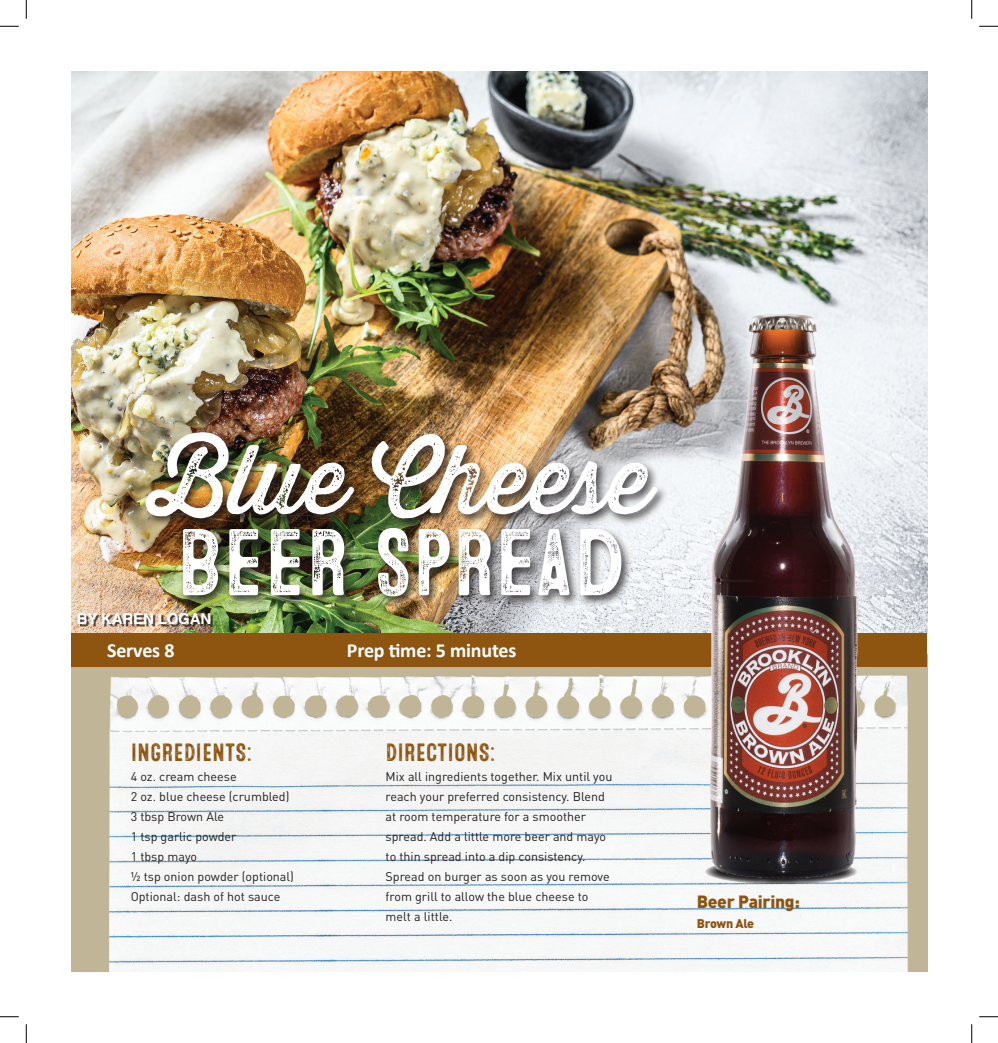
<style>
.page{position:relative;width:998px;height:1043px;background:#fff}
.page>*{position:absolute;margin:0;border:0;box-sizing:border-box;transform-origin:0 0}
.t1{font:94.5px "Thirsty Rough Reg Two";color:#fff}
.t2{font:94.5px "Microbrew Soft Four";letter-spacing:-.01em;color:#fff}
.t3{font:25px "Microbrew Soft Four";color:#8e5511}
.t4{font:700 20px "Calibri";letter-spacing:-.01em;color:#fff}
.t5{font:900 17.5px "DIN";letter-spacing:-.02em;color:#8e5511}
.t6{font:700 15px "Helvetica";letter-spacing:-.01em;color:#fff}
.t7{font:12.5px/20px "DIN";color:#231f20}
.t8{font:900 12.5px "DIN";letter-spacing:-.025em;color:#8e5511}
</style>
<div class="page">
<img style="left:72px;top:654px;width:855px;height:317px">
<img style="left:72px;top:71px;width:855px;height:562px">
<div style="left:80px;top:615px;width:132px;height:11px;background:#231f20;opacity:.75"></div>
<svg style="left:705px;top:859px;width:152px;height:25px"></svg>
<div style="left:71px;top:633px;width:855px;height:33px;background:#8e5511"></div>
<img style="left:710px;top:314px;width:147px;height:563px">
<div style="left:141px;top:429px;width:527px;height:179px;background:#231f20;opacity:.8"></div>
<svg style="left:0;top:25px;width:19px;height:2px"></svg>
<svg style="left:979px;top:25px;width:19px;height:2px"></svg>
<svg style="left:0;top:1016px;width:19px;height:1px"></svg>
<svg style="left:979px;top:1016px;width:19px;height:1px"></svg>
<svg style="left:25px;top:0;width:2px;height:19px"></svg>
<svg style="left:25px;top:1024px;width:2px;height:18px"></svg>
<svg style="left:971px;top:0;width:1px;height:19px"></svg>
<svg style="left:971px;top:1024px;width:1px;height:18px"></svg>
<h1 class="t1" style="left:149px;top:409px;width:504px">Blue Cheese</h1>
<h1 class="t2" style="left:176px;top:509px;width:449px">BEER SPREAD</h1>
<p class="t6" style="left:77px;top:607px;width:136px">BY KAREN LOGAN</p>
<h3 class="t4" style="left:107px;top:638px;width:69px">Serves 8</h3>
<h3 class="t4" style="left:347px;top:638px;width:171px">Prep time: 5 minutes</h3>
<h2 class="t3" style="left:131px;top:737px;width:123px">INGREDIENTS:</h2>
<p class="t7" style="left:131px;top:765px;width:165px">4 oz. cream cheese<br>2 oz. blue cheese (crumbled)<br>3 tbsp Brown Ale<br>1 tsp garlic powder<br>1 tbsp mayo<br>½ tsp onion powder (optional)<br>Optional: dash of hot sauce</p>
<h2 class="t3" style="left:385px;top:737px;width:111px">DIRECTIONS:</h2>
<p class="t7" style="left:385px;top:765px;width:228px">Mix all ingredients together. Mix until you reach your preferred consistency. Blend at room temperature for a smoother spread. Add a little more beer and mayo to thin spread into a dip consistency.<br>Spread on burger as soon as you remove from grill to allow the blue cheese to melt a little.</p>
<h3 class="t5" style="left:696px;top:889px;width:105px">Beer Pairing:</h3>
<p class="t8" style="left:696px;top:914px;width:59px">Brown Ale</p>
</div>
